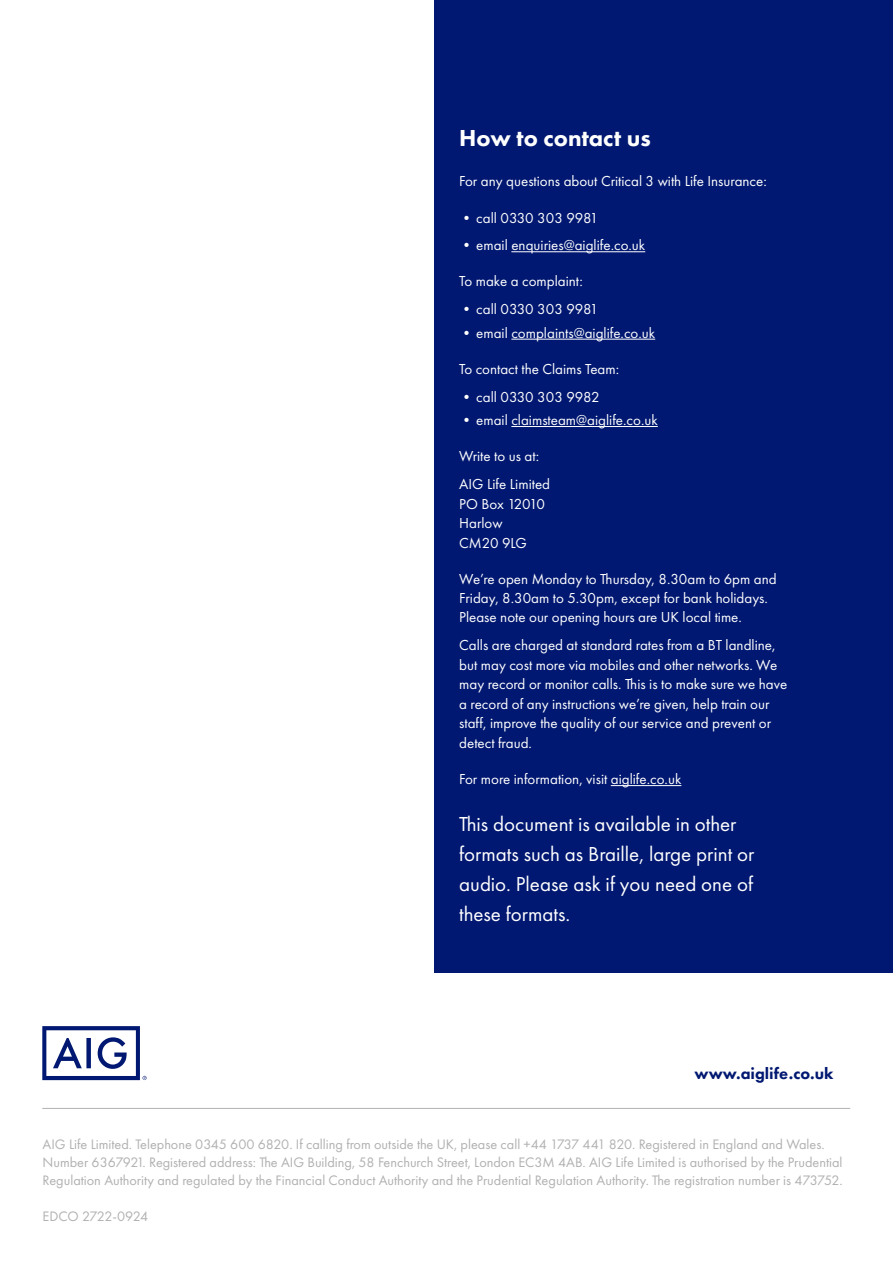
<style>
.page{position:relative;width:893px;height:1263px;background:#fff}
.page>*{position:absolute;margin:0;border:0;box-sizing:border-box;transform-origin:0 0}
.End_body{font:800 24px "Futura PT";color:#fff}
.t1{font:21px/30px "Futura PT";color:#fff}
.t2{font:800 16.5px "Futura PT";color:#001871}
.Body{font:15px/19.2px "Futura PT";color:#fff}
.End_body-2{font:15px/19.5px "Futura PT";color:#fff}
.t3{font:14.25px/18px "Futura PT";color:#b1b1b1}
.t4{font:14.25px "Futura PT";letter-spacing:-.035em;color:#b1b1b1}
</style>
<div class="page">
<hr style="left:42px;top:1108px;width:808px;height:1px;background:#b1b1b1">
<div style="left:434px;top:0;width:459px;height:972px;background:#001871"></div>
<svg style="left:42px;top:1026px;width:105px;height:54px"></svg>
<hr style="left:511px;top:251px;width:134px;height:1px;background:#fff">
<hr style="left:511px;top:339px;width:144px;height:1px;background:#fff">
<hr style="left:511px;top:426px;width:147px;height:1px;background:#fff">
<hr style="left:611px;top:785px;width:70px;height:1px;background:#fff">
<p class="End_body" style="left:459px;top:123px;width:193px">How to contact us</p>
<p class="Body" style="left:459px;top:172px;width:309px">For any questions about Critical 3 with Life Insurance:</p>
<p class="Body" style="left:459px;top:208px;width:140px">•call 0330 303 9981</p>
<p class="Body" style="left:459px;top:236px;width:187px">•email enquiries@aiglife.co.uk</p>
<p class="Body" style="left:459px;top:272px;width:125px">To make a complaint:</p>
<p class="Body" style="left:459px;top:299px;width:140px">•call 0330 303 9981</p>
<p class="Body" style="left:459px;top:323px;width:197px">•email complaints@aiglife.co.uk</p>
<p class="Body" style="left:459px;top:359px;width:161px">To contact the Claims Team:</p>
<p class="Body" style="left:459px;top:387px;width:142px">•call 0330 303 9982</p>
<p class="Body" style="left:459px;top:410px;width:200px">•email claimsteam@aiglife.co.uk</p>
<p class="Body" style="left:459px;top:447px;width:82px">Write to us at:</p>
<p class="End_body-2" style="left:459px;top:474px;width:92px">AIG Life Limited<br>PO Box 12010<br>Harlow<br>CM20 9LG</p>
<p class="Body" style="left:459px;top:569px;width:319px">We’re open Monday to Thursday, 8.30am to 6pm and<br>Friday, 8.30am to 5.30pm, except for bank holidays.<br>Please note our opening hours are UK local time.</p>
<p class="End_body-2" style="left:459px;top:635px;width:330px">Calls are charged at standard rates from a BT landline, but may cost more via mobiles and other networks. We may record or monitor calls. This is to make sure we have a record of any instructions we’re given, help train our staff, improve the quality of our service and prevent or detect fraud.</p>
<p class="Body" style="left:459px;top:769px;width:224px">For more information, visit aiglife.co.uk</p>
<h2 class="t1" style="left:459px;top:809px;width:297px">This document is available in other formats such as Braille, large print or audio. Please ask if you need one of these formats.</h2>
<p class="t2" style="left:695px;top:1063px;width:140px">www.aiglife.co.uk</p>
<p class="t3" style="left:43px;top:1135px;width:802px">AIG Life Limited. Telephone 0345 600 6820. If calling from outside the UK, please call +44 1737 441 820. Registered in England and Wales.<br>Number 6367921. Registered address: The AIG Building, 58 Fenchurch Street, London EC3M 4AB. AIG Life Limited is authorised by the Prudential<br>Regulation Authority and regulated by the Financial Conduct Authority and the Prudential Regulation Authority. The registration number is 473752.</p>
<p class="t4" style="left:43px;top:1207px;width:107px">EDCO 2722-0924</p>
</div>
